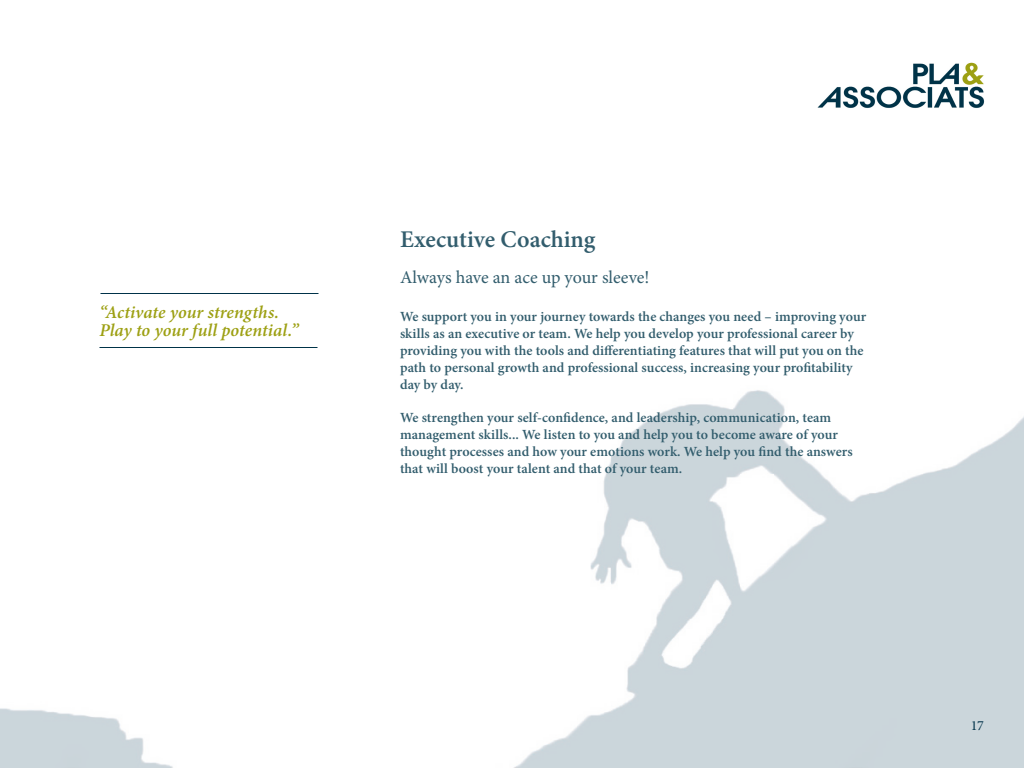
<style>
.page{position:relative;width:1024px;height:768px;background:#fff}
.page>*{position:absolute;margin:0;border:0;box-sizing:border-box;transform-origin:0 0}
.t1{font:600 24px "Minion Pro";color:#325d6d}
.t2{font:italic 600 18px "Minion Pro";color:#9da013}
.t3{font:18px "Minion Pro";letter-spacing:-.005em;color:#325d6d}
.t4{font:600 14px/16.8px "Minion Pro";color:#325d6d}
.t5{font:14px "Minion Pro";color:#003249}
</style>
<div class="page">
<img style="left:0;top:347px;width:1024px;height:421px">
<img style="left:817px;top:62px;width:168px;height:46px">
<hr style="left:100px;top:293px;width:218px;height:1px;background:#003249">
<hr style="left:100px;top:347px;width:218px;height:1px;background:#003348">
<p class="t2" style="left:100px;top:299px;width:181px">“Activate your strengths.</p>
<p class="t2" style="left:100px;top:317px;width:201px">Play to your full potential.”</p>
<p class="t1" style="left:400px;top:223px;width:197px">Executive Coaching</p>
<p class="t3" style="left:400px;top:265px;width:251px">Always have an ace up your sleeve!</p>
<p class="t4" style="left:400px;top:309px;width:468px">We support you in your journey towards the changes you need – improving your skills as an executive or team. We help you develop your professional career by providing you with the tools and differentiating features that will put you on the path to personal growth and professional success, increasing your profitability day by day.</p>
<p class="t4" style="left:400px;top:409px;width:433px">We strengthen your self-confidence, and leadership, communication, team</p>
<p class="t4" style="left:400px;top:426px;width:454px">management skills... We listen to you and help you to become aware of your thought processes and how your emotions work. We help you find the answers that will boost your talent and that of your team.</p>
<p class="t5" style="left:971px;top:716px;width:14px">17</p>
</div>
